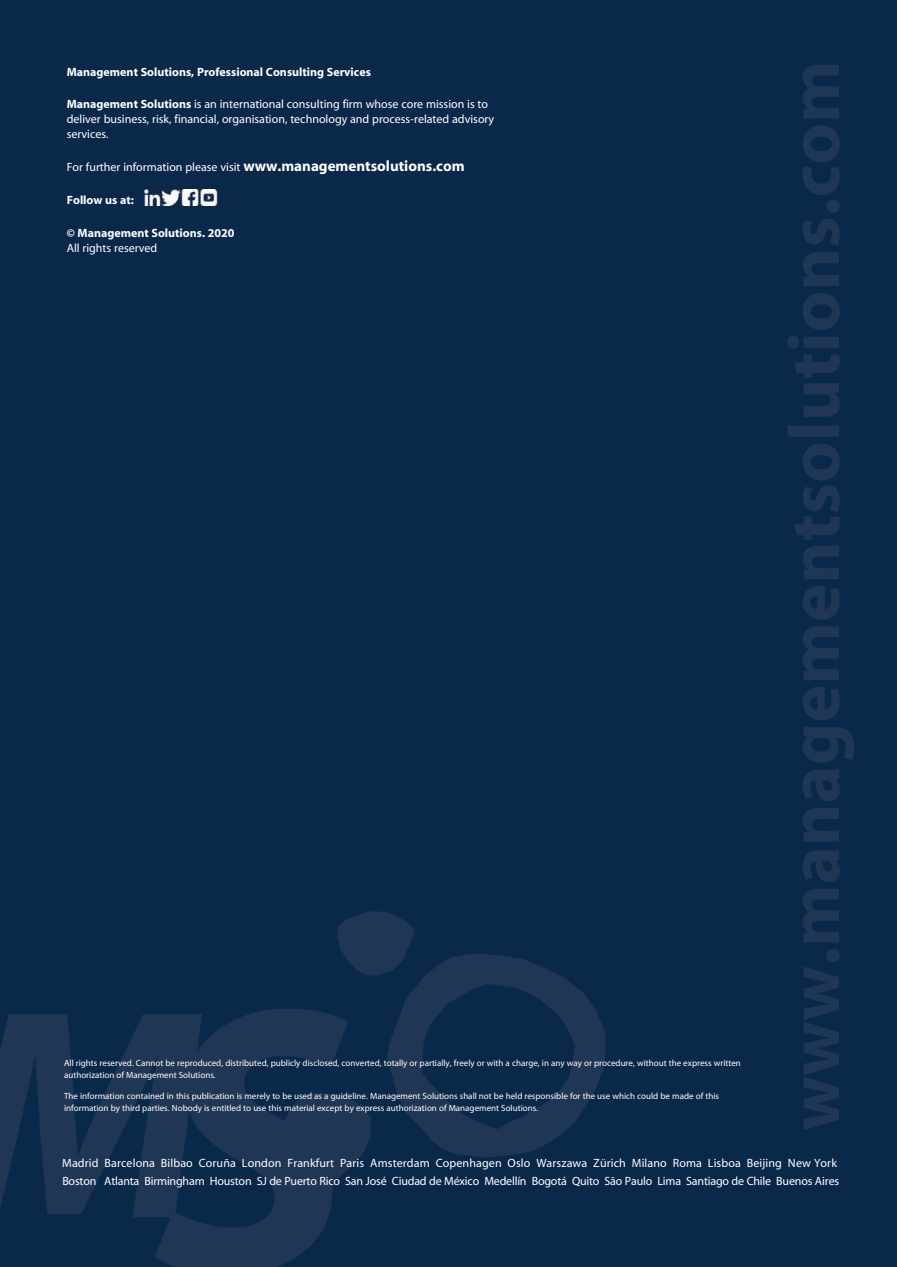
<style>
.page{position:relative;width:897px;height:1267px;background:#0a294a}
.page>*{position:absolute;margin:0;border:0;box-sizing:border-box;transform-origin:0 0}
.t1{font:12px/15px "Myriad";color:#fff}
.t2{font:700 12px "Myriad";color:#fff}
.t3{font:9px/12px "Myriad";color:#fff}
.s1{font-weight:700}
.s2{font-weight:700;font-size:15px}
</style>
<div class="page">
<img style="left:0;top:911px;width:605px;height:356px">
<svg style="left:803px;top:648px;width:51px;height:482px"></svg>
<img style="left:144px;top:190px;width:74px;height:16px">
<p class="t2" style="left:67px;top:65px;width:306px">Management Solutions, Professional Consulting Services</p>
<p class="t1" style="left:67px;top:97px;width:429px"><span class="s1">Management Solutions</span> is an international consulting firm whose core mission is to deliver business, risk, financial, organisation, technology and process-related advisory services.</p>
<p class="t1" style="left:67px;top:160px;width:399px">For further information please visit <span class="s2">www.managementsolutions.com</span></p>
<p class="t2" style="left:67px;top:194px;width:69px">Follow us at:</p>
<p class="t2" style="left:67px;top:227px;width:169px">© Management Solutions. 2020</p>
<p class="t1" style="left:67px;top:241px;width:92px">All rights reserved</p>
<p class="t3" style="left:64px;top:1057px;width:678px">All rights reserved. Cannot be reproduced, distributed, publicly disclosed, converted, totally or partially, freely or with a charge, in any way or procedure, without the express written authorization of Management Solutions.</p>
<p class="t3" style="left:64px;top:1090px;width:656px">The information contained in this publication is merely to be used as a guideline. Management Solutions shall not be held responsible for the use which could be made of this information by third parties. Nobody is entitled to use this material except by express authorization of Management Solutions.</p>
<p class="t1" style="left:62px;top:1154px;width:778px;line-height:18.1px">Madrid Barcelona Bilbao Coruña London Frankfurt Paris Amsterdam Copenhagen Oslo Warszawa Zürich Milano Roma Lisboa Beijing New York<br>Boston Atlanta Birmingham Houston SJ de Puerto Rico San José Ciudad de México Medellín Bogotá Quito São Paulo Lima Santiago de Chile Buenos Aires</p>
</div>
